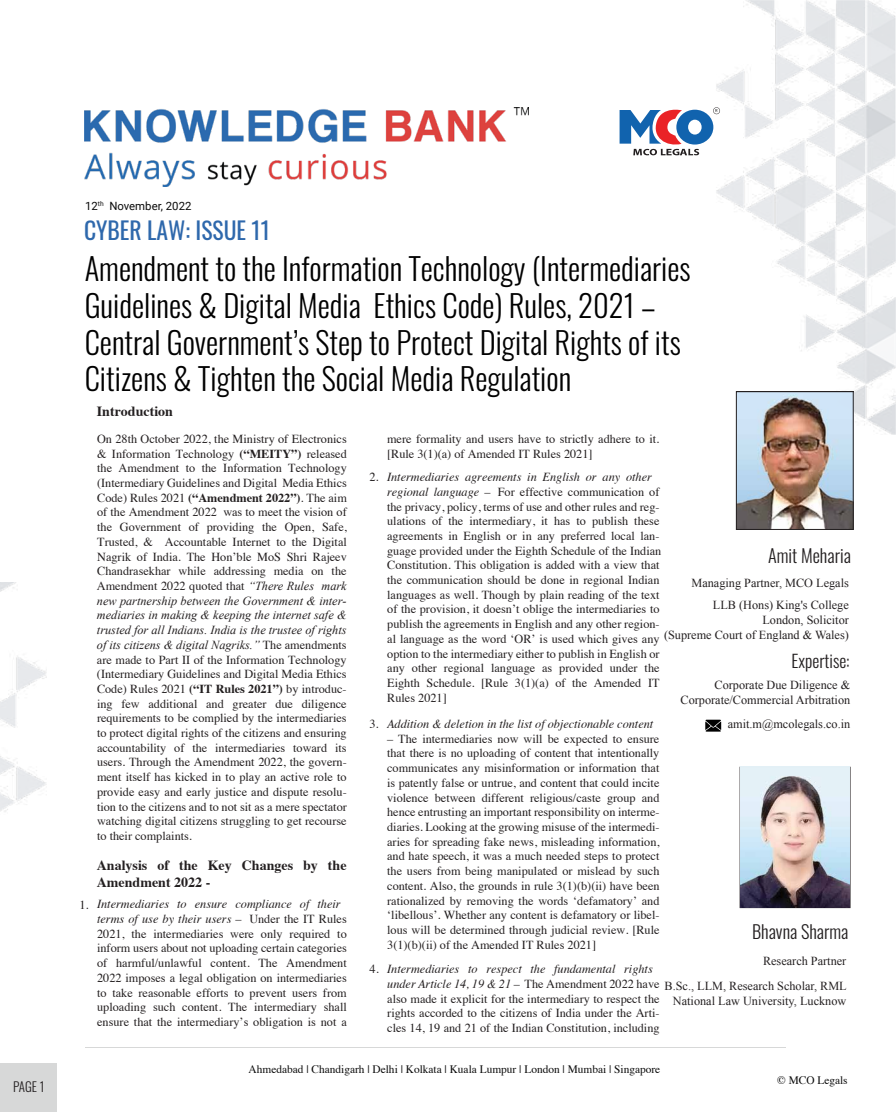
<style>
.page{position:relative;width:896px;height:1118px;background:#fff}
.page>*{position:absolute;margin:0;border:0;box-sizing:border-box;transform-origin:0 0}
.t1{font:300 30.62px/36.8px "Oswald";color:#000}
.t2{font:23.62px "Oswald";color:#2e68ac}
.t3{font:300 18.2px "Oswald";color:#231f20}
.t4{font:300 17.5px "Oswald";color:#231f20}
.t5{font:700 14px/16.8px "Times";color:#231f20}
.t6{font:300 13.12px "Oswald";color:#231f20}
.t7{font:12.25px/14.7px "Times";color:#231f20}
.t8{font:12.25px/14.7px "Times New Roman";color:#231f20;text-align:right}
.t9{font:italic 12.25px/14.7px "Times New Roman";color:#231f20;text-align:justify}
.t10{font:italic 12.25px "Times";color:#231f20}
.t11{font:11.38px "Times";color:#0b0b0b}
.t12{font:11.38px "Roboto";color:#0b0b0b}
.t13{font:4.29px "Avenir Next";color:#010101}
.s1{font-weight:700}
.s2{font-family:"Times New Roman";font-style:italic}
.s3{font-family:"Times";font-style:normal}
.s4{font-style:italic}
</style>
<div class="page">
<img style="left:716px;top:0;width:180px;height:435px">
<img style="left:0;top:582px;width:47px;height:230px">
<div style="left:0;top:1063px;width:57px;height:48px;background:#d7d8d8"></div>
<hr style="left:85px;top:1046px;width:701px;height:1px;background:#d7d8d8">
<img style="left:84px;top:107px;width:445px;height:79px">
<svg style="left:620px;top:106px;width:100px;height:49px"></svg>
<img style="left:738px;top:393px;width:114px;height:135px">
<div style="left:736px;top:391px;width:118px;height:139px;border:1px solid #231f20"></div>
<svg style="left:705px;top:719px;width:16px;height:12px"></svg>
<img style="left:740px;top:767px;width:110px;height:140px">
<p class="t6" style="left:13px;top:1074px;width:33px">PAGE 1</p>
<p class="t13" style="left:715px;top:107px;width:4px">R</p>
<p class="t12" style="left:85px;top:198px;width:108px">12<sup>th</sup> November, 2022</p>
<h2 class="t2" style="left:84px;top:210px;width:188px">CYBER LAW: ISSUE 11</h2>
<h1 class="t1" style="left:85px;top:247px;width:608px">Amendment to the Information Technology (Intermediaries Guidelines &amp; Digital Media Ethics Code) Rules, 2021 – Central Government’s Step to Protect Digital Rights of its Citizens &amp; Tighten the Social Media Regulation</h1>
<p class="t5" style="left:97px;top:401px;width:78px">Introduction</p>
<p class="t7" style="left:79px;top:896px;width:11px">1.</p>
<p class="t7" style="left:97px;top:430px;width:251px;text-align:justify">On 28th October 2022, the Ministry of Electronics &amp; Information Technology <span class="s1">(“MEITY”)</span> released the Amendment to the Information Technology (Intermediary Guidelines and Digital Media Ethics Code) Rules 2021 <span class="s1">(“Amendment 2022”)</span>. The aim of the Amendment 2022 was to meet the vision of the Government of providing the Open, Safe, Trusted, &amp; Accountable Internet to the Digital Nagrik of India. The Hon’ble MoS Shri Rajeev Chandrasekhar while addressing media on the Amendment 2022 quoted that <span class="s2">“There Rules mark</span></p>
<p class="t9" style="left:97px;top:593px;width:251px">new partnership between the Government &amp; inter&shy;mediaries in making &amp; keeping the internet safe &amp; trusted for all Indians. India is the trustee of rights of its citizens &amp; digital Nagriks.” <span class="s3">The amendments</span></p>
<p class="t7" style="left:97px;top:651px;width:251px;text-align:justify">are made to Part II of the Information Technology (Intermediary Guidelines and Digital Media Ethics Code) Rules 2021 <span class="s1">(“IT Rules 2021”)</span> by introduc&shy;ing few additional and greater due diligence requirements to be complied by the intermediaries to protect digital rights of the citizens and ensuring accountability of the intermediaries toward its users. Through the Amendment 2022, the govern&shy;ment itself has kicked in to play an active role to provide easy and early justice and dispute resolu&shy;tion to the citizens and to not sit as a mere spectator watching digital citizens struggling to get recourse to their complaints.</p>
<p class="t5" style="left:97px;top:855px;width:251px">Analysis of the Key Changes by the<br>Amendment 2022 -</p>
<p class="t7" style="left:97px;top:895px;width:251px"><span class="s4">Intermediaries to ensure compliance of their terms of use by their users –</span> Under the IT Rules 2021, the intermediaries were only required to inform users about not uploading certain categories of harmful/unlawful content. The Amendment 2022 imposes a legal obligation on intermediaries to take reasonable efforts to prevent users from uploading such content. The intermediary shall ensure that the intermediary’s obligation is not a</p>
<p class="t7" style="left:369px;top:468px;width:11px">2.</p>
<p class="t7" style="left:370px;top:715px;width:11px">3.</p>
<p class="t7" style="left:370px;top:960px;width:11px">4.</p>
<p class="t7" style="left:387px;top:430px;width:274px">mere formality and users have to strictly adhere to it. [Rule 3(1)(a) of Amended IT Rules 2021]</p>
<p class="t7" style="left:387px;top:468px;width:276px"><span class="s4">Intermediaries agreements in English or any other regional language –</span> For effective communication of the privacy, policy, terms of use and other rules and reg&shy;ulations of the intermediary, it has to publish these agreements in English or in any preferred local lan&shy;guage provided under the Eighth Schedule of the Indian Constitution. This obligation is added with a view that the communication should be done in regional Indian languages as well. Though by plain reading of the text of the provision, it doesn’t oblige the intermediaries to publish the agreements in English and any other region&shy;al language as the word ‘OR’ is used which gives any option to the intermediary either to publish in English or any other regional language as provided under the Eighth Schedule. [Rule 3(1)(a) of the Amended IT Rules 2021]</p>
<h3 class="t3" style="left:768px;top:540px;width:84px">Amit Meharia</h3>
<p class="t8" style="left:692px;top:571px;width:159px;line-height:22.3px">Managing Partner, MCO Legals<br>LLB (Hons) King's College</p>
<p class="t8" style="left:664px;top:612px;width:186px">London, Solicitor<br>(Supreme Court of England &amp; Wales)</p>
<p class="t8" style="left:681px;top:677px;width:171px">Corporate Due Diligence &amp;<br>Corporate/Commercial Arbitration</p>
<p class="t8" style="left:728px;top:716px;width:124px">amit.m@mcolegals.co.in</p>
<h3 class="t4" style="left:792px;top:644px;width:60px">Expertise:</h3>
<p class="t10" style="left:387px;top:713px;width:268px">Addition &amp; deletion in the list of objectionable content</p>
<p class="t7" style="left:387px;top:730px;width:274px;text-align:justify"><span class="s4">–</span> The intermediaries now will be expected to ensure that there is no uploading of content that intentionally communicates any misinformation or information that is patently false or untrue, and content that could incite violence between different religious/caste group and hence entrusting an important responsibility on interme&shy;diaries. Looking at the growing misuse of the intermedi&shy;aries for spreading fake news, misleading information, and hate speech, it was a much needed steps to protect the users from being manipulated or mislead by such content. Also, the grounds in rule 3(1)(b)(ii) have been rationalized by removing the words ‘defamatory’ and ‘libellous’. Whether any content is defamatory or libel&shy;lous will be determined through judicial review. [Rule 3(1)(b)(ii) of the Amended IT Rules 2021]</p>
<h3 class="t3" style="left:752px;top:915px;width:98px">Bhavna Sharma</h3>
<p class="t8" style="left:665px;top:947px;width:184px;line-height:25.6px">Research Partner<br>B.Sc., LLM, Research Scholar, RML</p>
<p class="t8" style="left:673px;top:993px;width:175px">National Law University, Lucknow</p>
<p class="t7" style="left:387px;top:960px;width:274px"><span class="s4">Intermediaries to respect the fundamental rights under Article 14, 19 &amp; 21 –</span> The Amendment 2022 have also made it explicit for the intermediary to respect the rights accorded to the citizens of India under the Arti&shy;cles 14, 19 and 21 of the Indian Constitution, including</p>
<p class="t11" style="left:249px;top:1058px;width:413px">Ahmedabad | Chandigarh | Delhi | Kolkata | Kuala Lumpur | London | Mumbai | Singapore</p>
<p class="t11" style="left:777px;top:1069px;width:72px">© MCO Legals</p>
</div>
